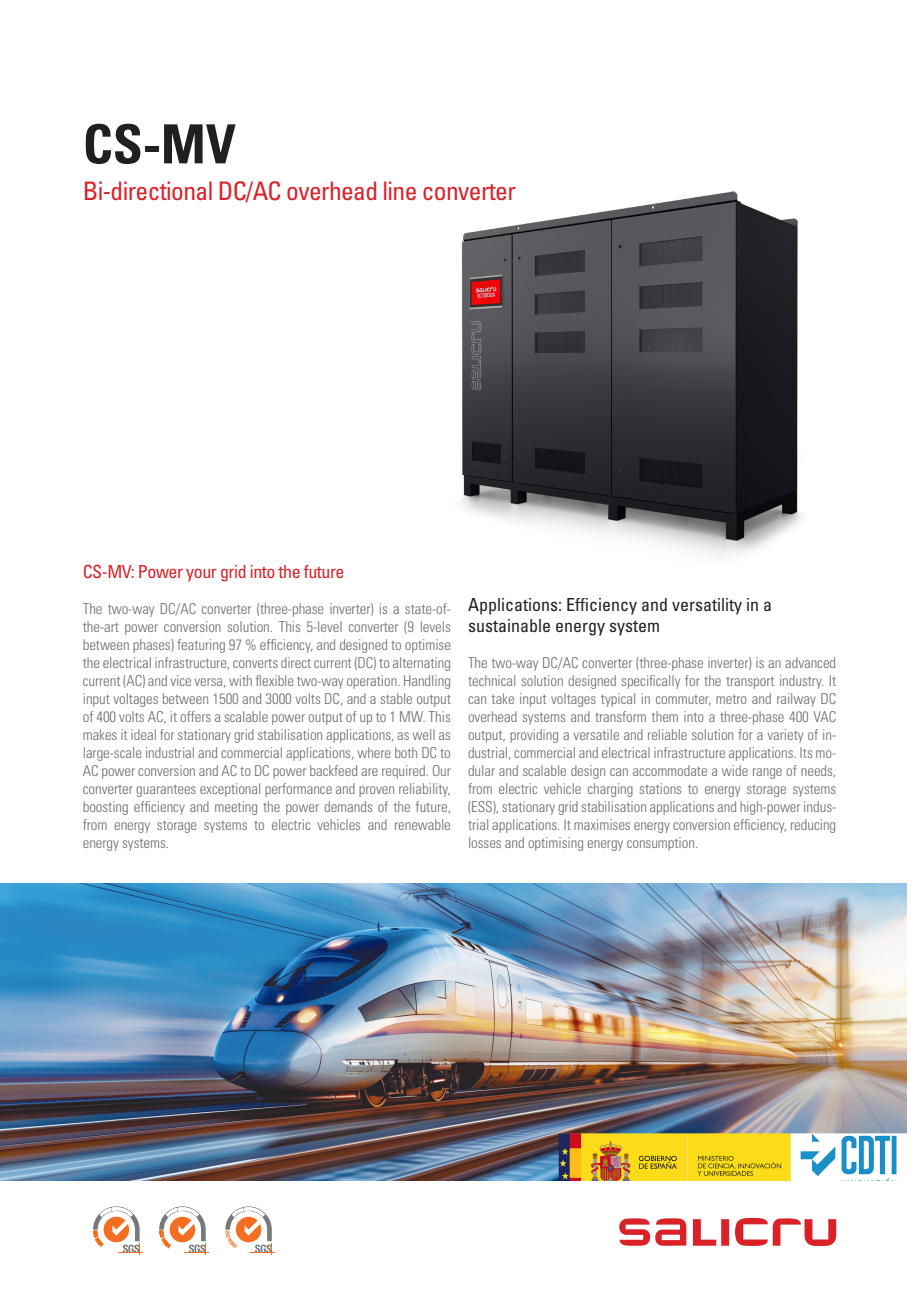
<style>
.page{position:relative;width:919px;height:1289px;background:#fff}
.page>*{position:absolute;margin:0;border:0;box-sizing:border-box;transform-origin:0 0}
.Titulo_ficha{font:700 condensed 54px "Univers LT Std";color:#231f20}
.Subtitulo_ficha{font:condensed 25.5px "Univers LT Std";letter-spacing:-.025em;color:#da2128}
.Titulo_aplicaciones{font:condensed 18px/21px "Univers LT Std";color:#231f20}
.Titulo_texto{font:condensed 18px "Univers LT Std";letter-spacing:-.025em;color:#da2128}
.Basico_JUSTIFICADO{font:300 condensed 15px/18px "Univers LT Std";letter-spacing:-.005em;color:#6c6d70;text-align:justify}
</style>
<div class="page">
<svg style="left:619px;top:1217px;width:217px;height:28px"></svg>
<img style="left:0;top:883px;width:906px;height:297px">
<svg style="left:93px;top:1206px;width:50px;height:48px"></svg>
<svg style="left:159px;top:1206px;width:50px;height:48px"></svg>
<svg style="left:225px;top:1206px;width:50px;height:48px"></svg>
<img style="left:461px;top:191px;width:341px;height:365px">
<p class="Titulo_ficha" style="left:83px;top:111px;width:155px">CS-MV</p>
<p class="Subtitulo_ficha" style="left:83px;top:175px;width:434px">Bi-directional DC/AC overhead line converter</p>
<p class="Titulo_texto" style="left:83px;top:559px;width:263px">CS-MV: Power your grid into the future</p>
<p class="Basico_JUSTIFICADO" style="left:83px;top:599px;width:370px">The two-way DC/AC converter (three-phase inverter) is a state-of&shy;the-art power conversion solution. This 5-level converter (9 levels between phases) featuring 97 % efficiency, and designed to optimise the electrical infrastructure, converts direct current (DC) to alternating current (AC) and vice versa, with flexible two-way operation. Handling input voltages between 1500 and 3000 volts DC, and a stable output of 400 volts AC, it offers a scalable power output of up to 1 MW. This makes it ideal for stationary grid stabilisation applications, as well as large-scale industrial and commercial applications, where both DC to AC power conversion and AC to DC power backfeed are required. Our converter guarantees exceptional performance and proven reliability, boosting efficiency and meeting the power demands of the future, from energy storage systems to electric vehicles and renewable energy systems.</p>
<p class="Titulo_aplicaciones" style="left:468px;top:593px;width:305px">Applications: Efficiency and versatility in a sustainable energy system</p>
<p class="Basico_JUSTIFICADO" style="left:468px;top:653px;width:370px">The two-way DC/AC converter (three-phase inverter) is an advanced technical solution designed specifically for the transport industry. It can take input voltages typical in commuter, metro and railway DC overhead systems and transform them into a three-phase 400 VAC output, providing a versatile and reliable solution for a variety of in&shy;dustrial, commercial and electrical infrastructure applications. Its mo&shy;dular and scalable design can accommodate a wide range of needs, from electric vehicle charging stations to energy storage systems (ESS), stationary grid stabilisation applications and high-power indus&shy;trial applications. It maximises energy conversion efficiency, reducing losses and optimising energy consumption.</p>
</div>
